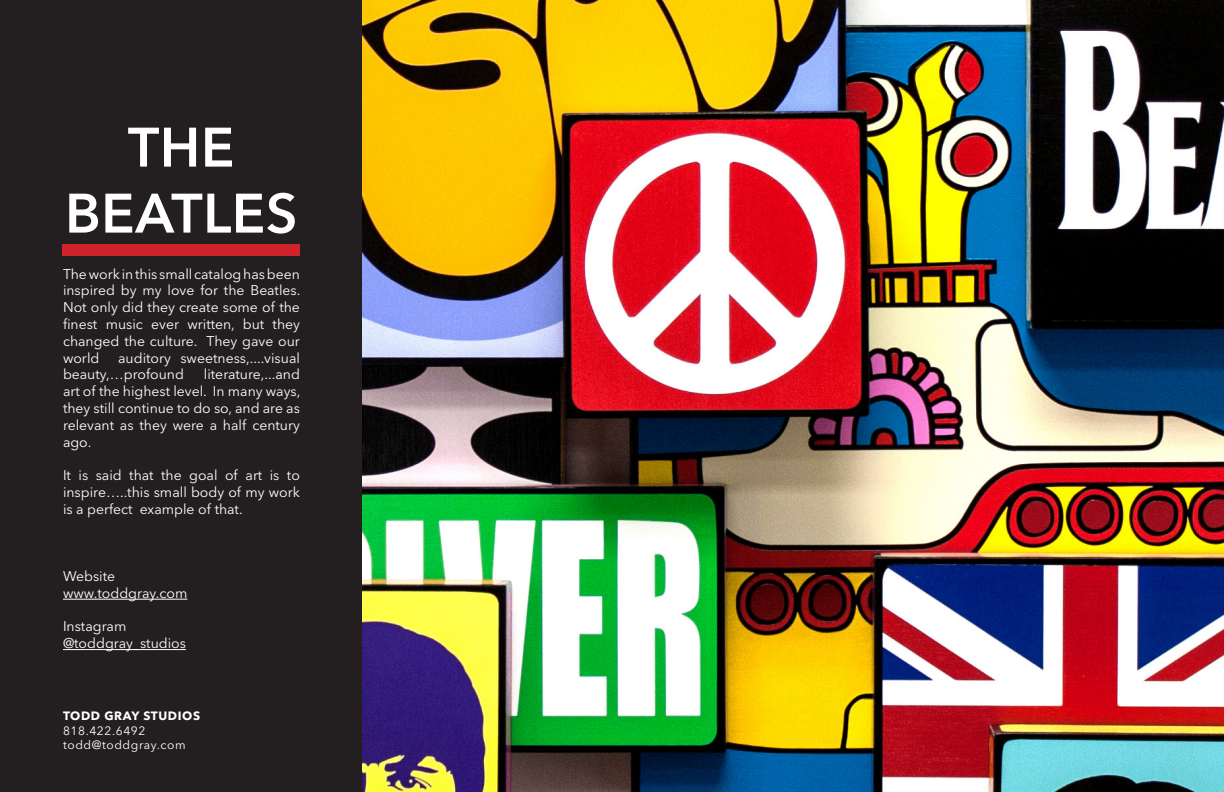
<style>
.page{position:relative;width:1224px;height:792px;background:#231f20}
.page>*{position:absolute;margin:0;border:0;box-sizing:border-box;transform-origin:0 0}
.t1{font:600 55px/66px "Avenir Next";letter-spacing:.01em;color:#fff;text-align:center}
.t2{font:14px/16.8px "Avenir Next LT Pro";color:#fff;text-align:justify}
.t3{font:12px/14.4px "Avenir Next LT Pro";letter-spacing:.05em;color:#fff}
.t4{font:700 12px "Avenir Next LT Pro";letter-spacing:.05em;color:#fff}
</style>
<div class="page">
<img style="left:362px;top:0;width:862px;height:792px">
<hr style="left:63px;top:599px;width:124px;height:1px;background:#fff">
<hr style="left:63px;top:649px;width:123px;height:1px;background:#fff">
<div style="left:62px;top:244px;width:238px;height:12px;background:#d1232a"></div>
<h1 class="t1" style="left:65px;top:113px;width:234px">THE<br>BEATLES</h1>
<p class="t2" style="left:63px;top:265px;width:239px">The work in this small catalog has been inspired by my love for the Beatles.<br>Not only did they create some of the finest music ever written, but they changed the culture. They gave our world</p>
<p class="t2" style="left:63px;top:349px;width:239px;text-indent:55px">auditory sweetness,....visual beauty,…profound</p>
<p class="t2" style="left:63px;top:366px;width:239px;text-indent:141px">literature,...and art of the highest level. In many ways, they still continue to do so, and are as relevant as they were a half century ago.</p>
<p class="t2" style="left:63px;top:467px;width:239px">It is said that the goal of art is to inspire…..this small body of my work is a perfect example of that.</p>
<p class="t2" style="left:63px;top:568px;width:126px">Website www.toddgray.com</p>
<p class="t2" style="left:63px;top:618px;width:125px">Instagram @toddgray_studios</p>
<p class="t4" style="left:63px;top:709px;width:139px">TODD GRAY STUDIOS</p>
<p class="t3" style="left:63px;top:723px;width:124px">818.422.6492 todd@toddgray.com</p>
</div>
